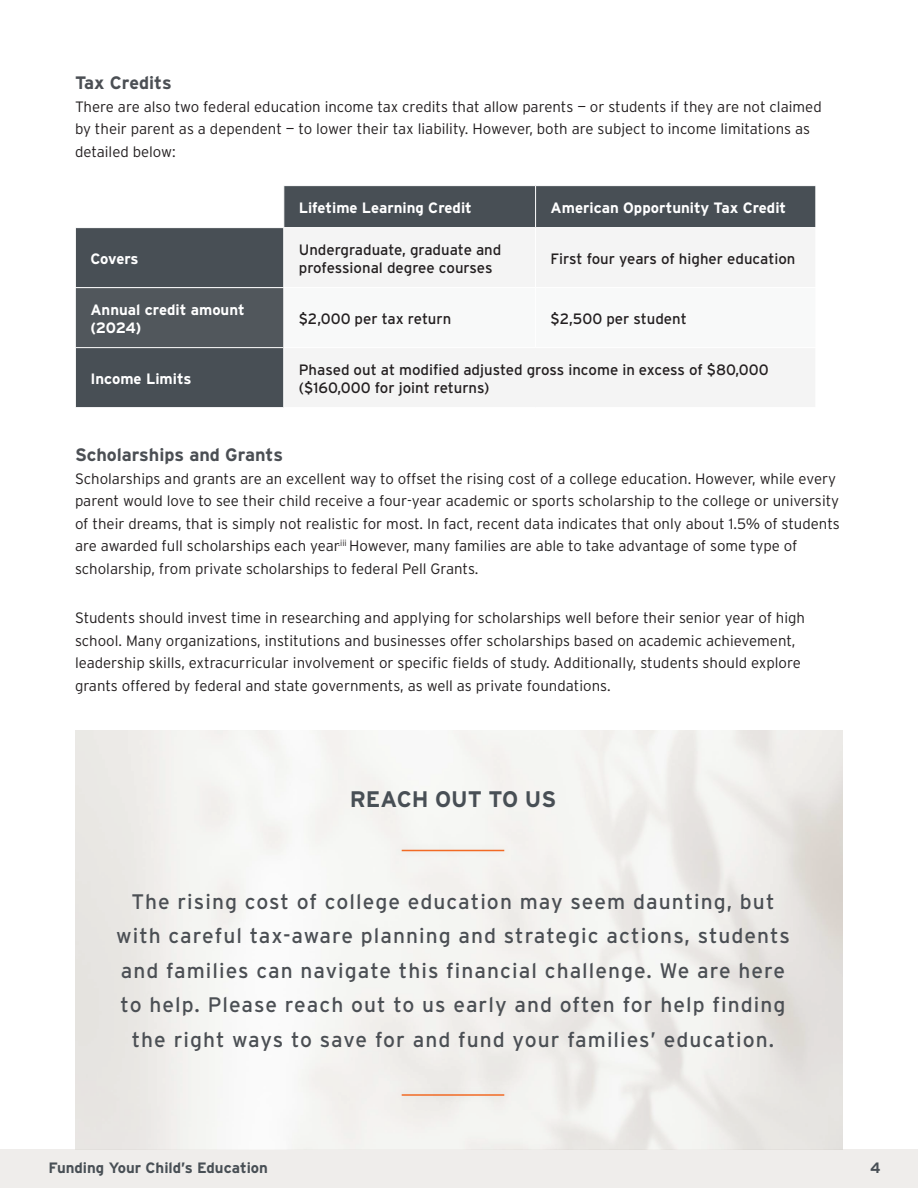
<style>
.page{position:relative;width:918px;height:1188px;background:#fff}
.page>*{position:absolute;margin:0;border:0;box-sizing:border-box;transform-origin:0 0}
.t1{font:700 22.5px "Interstate";color:#484f55}
.t2{font:21px/34.5px "Interstate";letter-spacing:.05em;color:#4b4f54;text-align:center}
.t3{font:700 18px "Interstate";color:#4b4f54}
.t4{font:300 15px/22.5px "Interstate";color:#231f20}
.t5{font:15px/18px "Interstate";color:#231f20}
.t6{font:700 15px/18px "Interstate";color:#fff}
.t7{font:700 15px "Interstate";color:#484f55}
</style>
<div class="page">
<div style="left:0;top:1149px;width:918px;height:39px;background:#efedeb"></div>
<div style="left:395px;top:1088px;width:115px;height:14px;background:#eeece8"></div>
<hr style="left:402px;top:1094px;width:102px;height:2px;background:#f26a24">
<div style="left:395px;top:843px;width:115px;height:15px;background:#bdb7b0;opacity:.3"></div>
<hr style="left:402px;top:850px;width:102px;height:1px;background:#f26a24">
<svg style="left:76px;top:186px;width:739px;height:221px;fill:#484f55"></svg>
<div style="left:284px;top:228px;width:531px;height:179px;background:#f4f4f4"></div>
<div style="left:75px;top:288px;width:209px;height:60px;background:#51575c"></div>
<svg style="left:284px;top:288px;width:531px;height:59px"></svg>
<hr style="left:283px;top:186px;width:1px;height:41px;background:#fff">
<hr style="left:535px;top:186px;width:1px;height:41px;background:#fff">
<hr style="left:75px;top:227px;width:209px;height:1px;background:#fff">
<hr style="left:284px;top:227px;width:252px;height:1px;background:#fff">
<hr style="left:283px;top:228px;width:1px;height:59px;background:#fff">
<hr style="left:536px;top:227px;width:280px;height:1px;background:#fff">
<hr style="left:535px;top:228px;width:1px;height:59px;background:#fff">
<hr style="left:75px;top:287px;width:209px;height:1px;background:#fff">
<hr style="left:75px;top:288px;width:1px;height:59px;background:#fff">
<hr style="left:284px;top:287px;width:252px;height:1px;background:#fff">
<hr style="left:283px;top:288px;width:1px;height:59px;background:#fff">
<hr style="left:536px;top:287px;width:280px;height:1px;background:#fff">
<hr style="left:535px;top:288px;width:1px;height:59px;background:#fff">
<hr style="left:75px;top:347px;width:209px;height:1px;background:#fff">
<hr style="left:284px;top:347px;width:252px;height:1px;background:#fff">
<hr style="left:283px;top:348px;width:1px;height:59px;background:#fff">
<hr style="left:536px;top:347px;width:280px;height:1px;background:#fff">
<p class="t3" style="left:75px;top:73px;width:98px">Tax Credits</p>
<p class="t4" style="left:75px;top:95px;width:748px">There are also two federal education income tax credits that allow parents — or students if they are not claimed by their parent as a dependent — to lower their tax liability. However, both are subject to income limitations as detailed below:</p>
<p class="t6" style="left:299px;top:198px;width:175px">Lifetime Learning Credit</p>
<p class="t6" style="left:551px;top:198px;width:237px">American Opportunity Tax Credit</p>
<p class="t6" style="left:90px;top:249px;width:50px">Covers</p>
<p class="t5" style="left:299px;top:240px;width:204px">Undergraduate, graduate and professional degree courses</p>
<p class="t5" style="left:551px;top:249px;width:246px">First four years of higher education</p>
<p class="t6" style="left:90px;top:300px;width:156px">Annual credit amount (2024)</p>
<p class="t5" style="left:299px;top:309px;width:154px">$2,000 per tax return</p>
<p class="t5" style="left:551px;top:309px;width:138px">$2,500 per student</p>
<p class="t6" style="left:90px;top:369px;width:103px">Income Limits</p>
<p class="t5" style="left:299px;top:360px;width:471px">Phased out at modified adjusted gross income in excess of $80,000 ($160,000 for joint returns)</p>
<p class="t3" style="left:75px;top:445px;width:210px">Scholarships and Grants</p>
<p class="t4" style="left:75px;top:467px;width:766px">Scholarships and grants are an excellent way to offset the rising cost of a college education. However, while every parent would love to see their child receive a four-year academic or sports scholarship to the college or university of their dreams, that is simply not realistic for most. In fact, recent data indicates that only about 1.5% of students are awarded full scholarships each year<sup>.iii</sup> However, many families are able to take advantage of some type of scholarship, from private scholarships to federal Pell Grants.</p>
<p class="t4" style="left:75px;top:607px;width:732px">Students should invest time in researching and applying for scholarships well before their senior year of high school. Many organizations, institutions and businesses offer scholarships based on academic achievement, leadership skills, extracurricular involvement or specific fields of study. Additionally, students should explore grants offered by federal and state governments, as well as private foundations.</p>
<p class="t1" style="left:350px;top:786px;width:208px">REACH OUT TO US</p>
<p class="t2" style="left:116px;top:884px;width:675px">The rising cost of college education may seem daunting, but with careful tax-aware planning and strategic actions, students and families can navigate this financial challenge. We are here to help. Please reach out to us early and often for help finding the right ways to save for and fund your families’ education.</p>
<p class="t7" style="left:49px;top:1160px;width:221px">Funding Your Child’s Education</p>
<p class="t7" style="left:870px;top:1160px;width:12px">4</p>
</div>
